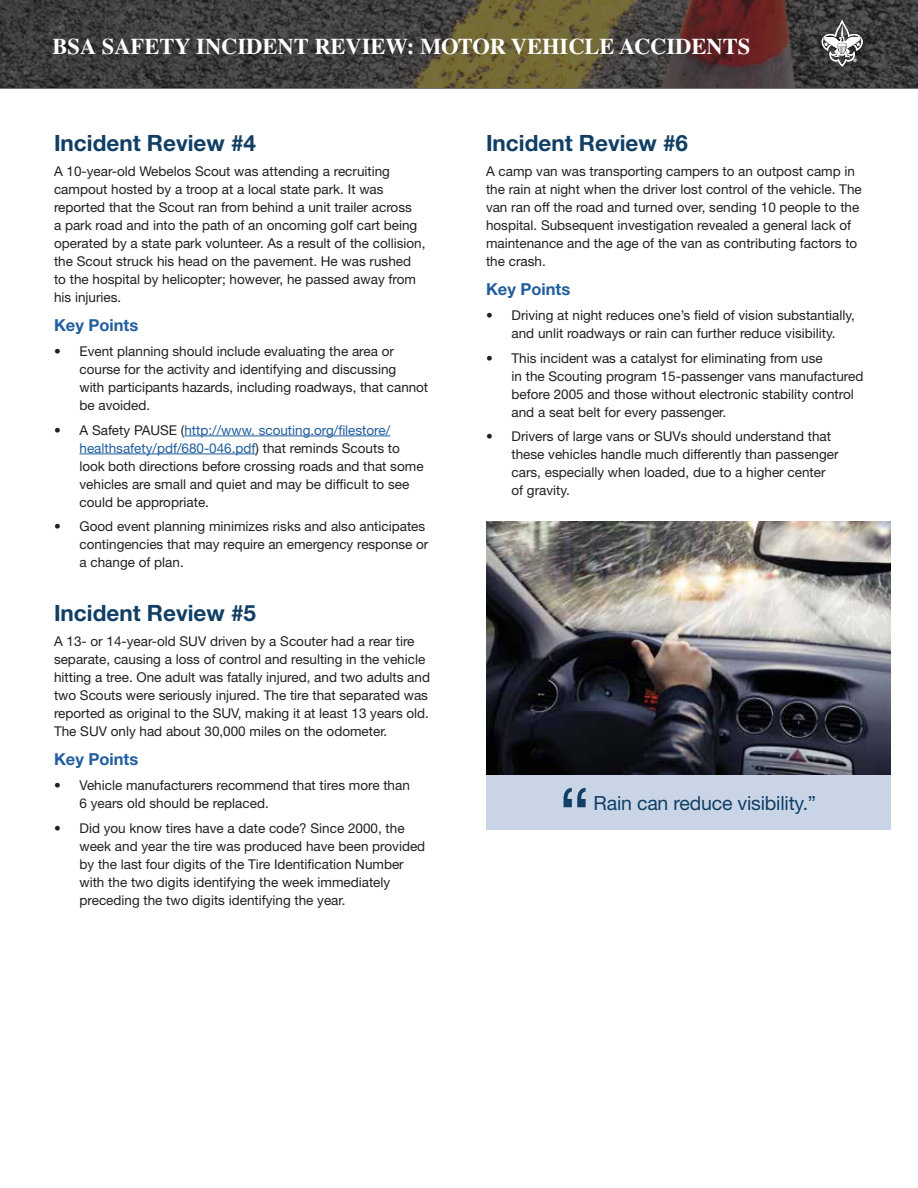
<style>
.page{position:relative;width:918px;height:1188px;background:#fff}
.page>*{position:absolute;margin:0;border:0;box-sizing:border-box;transform-origin:0 0}
.t1{font:75px "Helvetica Neue LT Std";color:#103e65}
.t2{font:700 22.5px "Helvetica Neue LT Std";color:#103e65}
.t3{font:700 22.5px "Times LT Std";color:#fff}
.t4{font:19.5px "Helvetica Neue LT Std";letter-spacing:-.01em;color:#103e65}
.t5{font:700 16.5px "Helvetica Neue LT Std";color:#215e9e}
.t6{font:13.5px/18px "Helvetica Neue LT Std";color:#231f20}
.s1{color:#215e9e}
</style>
<div class="page">
<hr style="left:184px;top:436px;width:206px;height:1px;background:#215e9e">
<hr style="left:80px;top:454px;width:176px;height:1px;background:#215e9e">
<svg style="left:0;top:0;width:918px;height:89px;background:#4b423a"></svg>
<svg style="left:822px;top:20px;width:41px;height:47px"></svg>
<img style="left:486px;top:522px;width:405px;height:253px">
<div style="left:486px;top:775px;width:405px;height:54px;background:#c9d5e7"></div>
<h2 class="t3" style="left:52px;top:33px;width:699px">BSA SAFETY INCIDENT REVIEW: MOTOR VEHICLE ACCIDENTS</h2>
<h2 class="t2" style="left:54px;top:129px;width:204px">Incident Review #4</h2>
<p class="t6" style="left:54px;top:162px;width:373px">A 10-year-old Webelos Scout was attending a recruiting campout hosted by a troop at a local state park. It was reported that the Scout ran from behind a unit trailer across<br>a park road and into the path of an oncoming golf cart being operated by a state park volunteer. As a result of the collision, the Scout struck his head on the pavement. He was rushed to the hospital by helicopter; however, he passed away from his injuries.</p>
<p class="t5" style="left:54px;top:315px;width:86px">Key Points</p>
<p class="t6" style="left:80px;top:342px;width:350px;text-indent:-26px">• Event planning should include evaluating the area or course for the activity and identifying and discussing<br>with participants hazards, including roadways, that cannot be avoided.</p>
<p class="t6" style="left:80px;top:421px;width:346px;text-indent:-26px">• A Safety PAUSE (<span class="s1">http://www. scouting.org/filestore/ healthsafety/pdf/680-046.pdf</span>) that reminds Scouts to look both directions before crossing roads and that some vehicles are small and quiet and may be difficult to see could be appropriate.</p>
<p class="t6" style="left:80px;top:517px;width:350px;text-indent:-26px">• Good event planning minimizes risks and also anticipates contingencies that may require an emergency response or a change of plan.</p>
<h2 class="t2" style="left:54px;top:599px;width:204px">Incident Review #5</h2>
<p class="t6" style="left:54px;top:632px;width:378px">A 13- or 14-year-old SUV driven by a Scouter had a rear tire separate, causing a loss of control and resulting in the vehicle hitting a tree. One adult was fatally injured, and two adults and two Scouts were seriously injured. The tire that separated was reported as original to the SUV, making it at least 13 years old.<br>The SUV only had about 30,000 miles on the odometer.</p>
<p class="t5" style="left:54px;top:749px;width:86px">Key Points</p>
<p class="t6" style="left:80px;top:776px;width:332px;text-indent:-26px">• Vehicle manufacturers recommend that tires more than<br>6 years old should be replaced.</p>
<p class="t6" style="left:80px;top:819px;width:347px;text-indent:-26px">• Did you know tires have a date code? Since 2000, the week and year the tire was produced have been provided by the last four digits of the Tire Identification Number with the two digits identifying the week immediately preceding the two digits identifying the year.</p>
<h2 class="t2" style="left:486px;top:129px;width:204px">Incident Review #6</h2>
<p class="t6" style="left:486px;top:162px;width:377px">A camp van was transporting campers to an outpost camp in the rain at night when the driver lost control of the vehicle. The van ran off the road and turned over, sending 10 people to the hospital. Subsequent investigation revealed a general lack of maintenance and the age of the van as contributing factors to the crash.</p>
<p class="t5" style="left:486px;top:279px;width:86px">Key Points</p>
<p class="t6" style="left:486px;top:306px;width:371px;text-align:center">• Driving at night reduces one’s field of vision substantially, and unlit roadways or rain can further reduce visibility.</p>
<p class="t6" style="left:512px;top:349px;width:353px;text-indent:-26px">• This incident was a catalyst for eliminating from use<br>in the Scouting program 15-passenger vans manufactured before 2005 and those without electronic stability control and a seat belt for every passenger.</p>
<p class="t6" style="left:512px;top:427px;width:329px;text-indent:-26px">• Drivers of large vans or SUVs should understand that these vehicles handle much differently than passenger cars, especially when loaded, due to a higher center of gravity.</p>
<h1 class="t1" style="left:559px;top:770px;width:33px">“</h1>
<h3 class="t4" style="left:594px;top:792px;width:224px">Rain can reduce visibility.”</h3>
</div>
